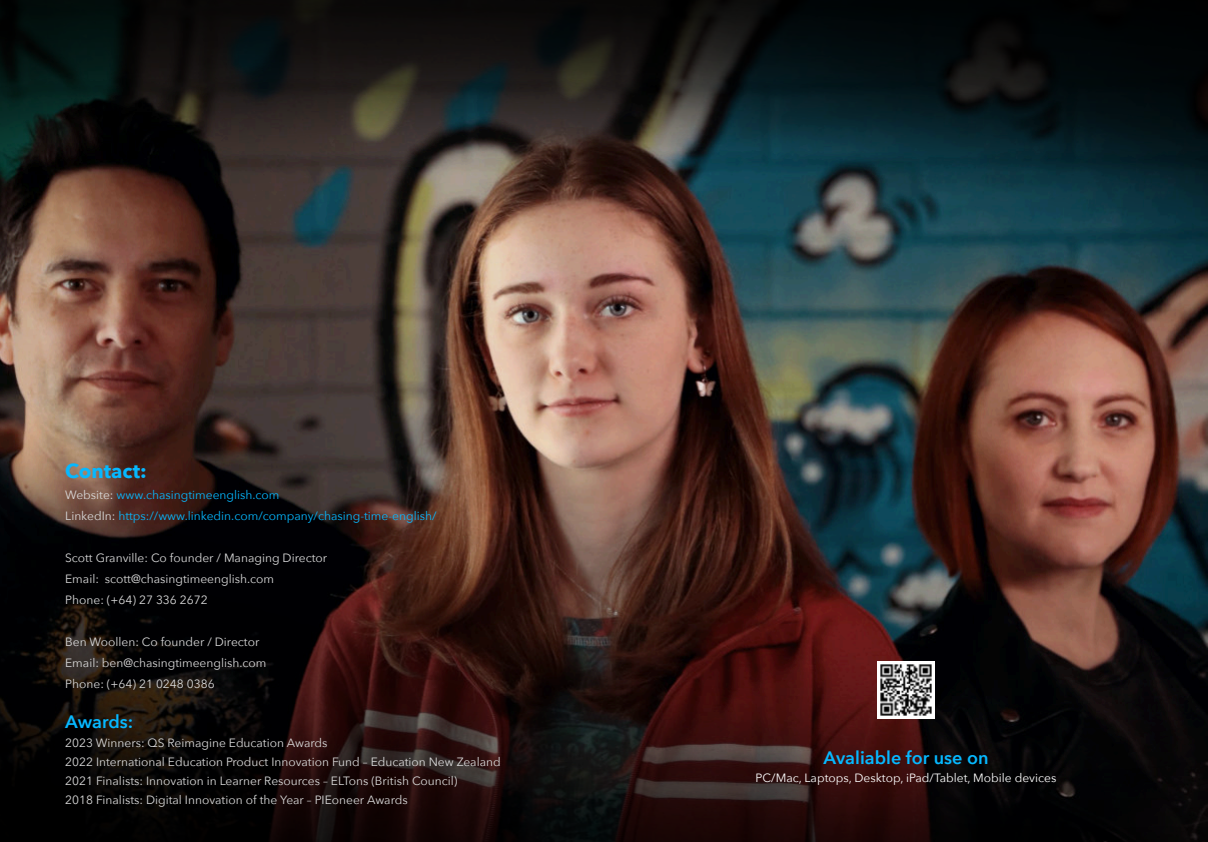
<style>
.page{position:relative;width:1208px;height:842px;background:#fff}
.page>*{position:absolute;margin:0;border:0;box-sizing:border-box;transform-origin:0 0}
.t1{font:700 20px "Avenir Next";color:#06b8ff}
.t2{font:600 18px "Avenir Next";color:#06b8ff}
.t3{font:12px "Avenir Next";color:#d9d9d9}
.t4{font:12px "Avenir Next";color:#06b8ff}
.t5{font:12px "Avenir Next";color:#fff}
.s1{color:#d9d9d9}
</style>
<div class="page">
<img style="left:0;top:0;width:1208px;height:842px">
<img style="left:877px;top:662px;width:57px;height:56px">
<p class="t1" style="left:65px;top:458px;width:83px">Contact:</p>
<p class="t4" style="left:65px;top:487px;width:216px"><span class="s1">Website:</span> www.chasingtimeenglish.com</p>
<p class="t4" style="left:65px;top:508px;width:373px"><span class="s1">LinkedIn:</span> https://www.linkedin.com/company/chasing-time-english/</p>
<p class="t3" style="left:65px;top:550px;width:263px">Scott Granville: Co founder / Managing Director</p>
<p class="t3" style="left:65px;top:571px;width:210px">Email: scott@chasingtimeenglish.com</p>
<p class="t3" style="left:65px;top:592px;width:144px">Phone: (+64) 27 336 2672</p>
<p class="t3" style="left:65px;top:634px;width:196px">Ben Woollen: Co founder / Director</p>
<p class="t3" style="left:65px;top:655px;width:203px">Email: ben@chasingtimeenglish.com</p>
<p class="t3" style="left:65px;top:676px;width:151px">Phone: (+64) 21 0248 0386</p>
<p class="t2" style="left:65px;top:710px;width:70px">Awards:</p>
<p class="t3" style="left:65px;top:735px;width:264px">2023 Winners: QS Reimagine Education Awards</p>
<p class="t3" style="left:65px;top:754px;width:437px">2022 International Education Product Innovation Fund – Education New Zealand</p>
<p class="t3" style="left:65px;top:773px;width:394px">2021 Finalists: Innovation in Learner Resources – ELTons (British Council)</p>
<p class="t3" style="left:65px;top:792px;width:344px">2018 Finalists: Digital Innovation of the Year – PIEoneer Awards</p>
<p class="t2" style="left:823px;top:745px;width:166px">Avaliable for use on</p>
<p class="t5" style="left:755px;top:770px;width:302px">PC/Mac, Laptops, Desktop, iPad/Tablet, Mobile devices</p>
</div>
